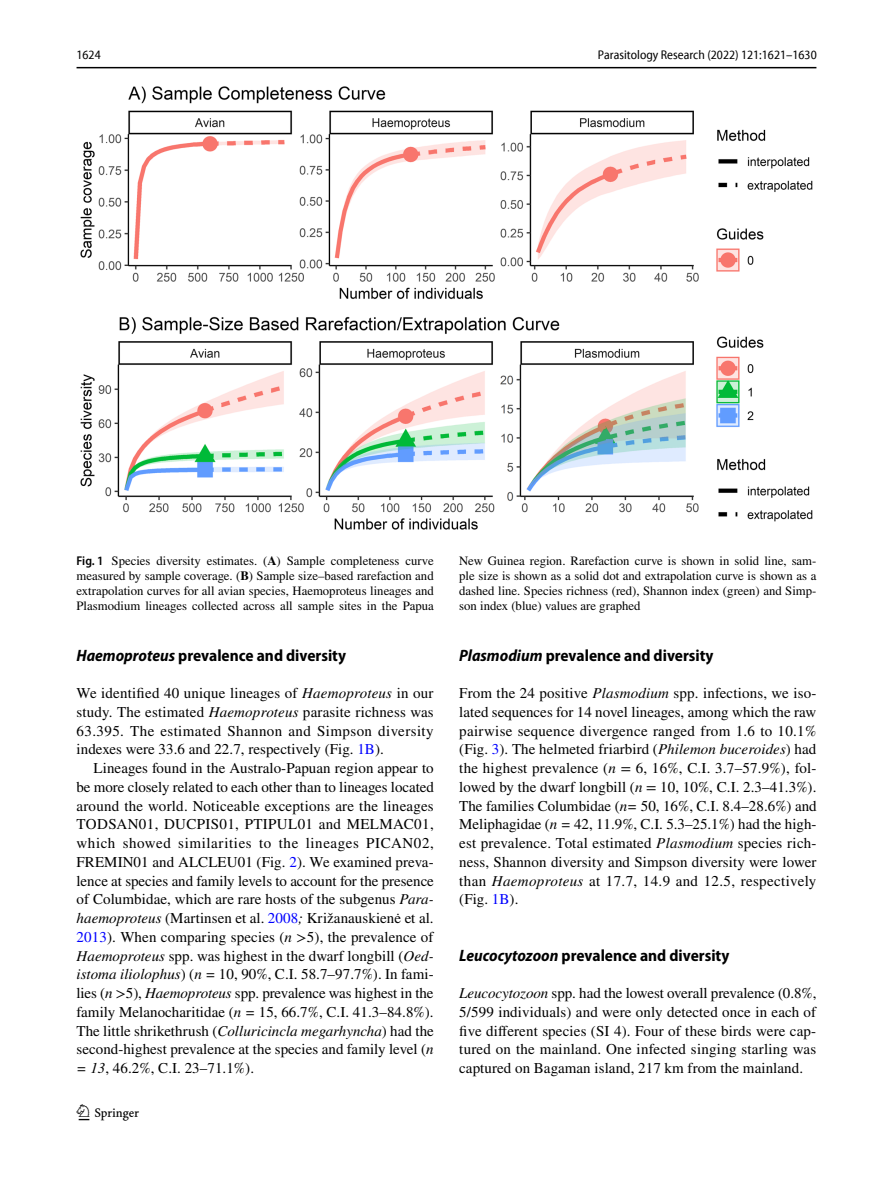
<style>
.page{position:relative;width:893px;height:1187px;background:#fff}
.page>*{position:absolute;margin:0;border:0;box-sizing:border-box;transform-origin:0 0}
.t1{font:22.5px "Springnew Regular 2";color:#000}
.t2{font:700 semi-condensed 16.5px "Myriad Pro";color:#000}
.t3{font:15px/18.8px "STIX";letter-spacing:.005em;color:#000;text-align:justify}
.t4{font:12.75px/15px "STIX";color:#000;text-align:justify}
.t5{font:semi-condensed 12.75px "Myriad Pro Unic";color:#000}
.s1{font-family:"Myriad Pro";font-weight:600;font-stretch:semi-condensed}
.s2{font-weight:700}
.s3{font-style:italic}
.s4{color:#00f}
</style>
<div class="page">
<hr style="left:77px;top:67px;width:739px;height:1px;background:#000">
<img style="left:81px;top:87px;width:731px;height:443px">
<p class="t5" style="left:76px;top:50px;width:26px">1624</p>
<p class="t5" style="left:598px;top:50px;width:220px">Parasitology Research (2022) 121:1621–1630</p>
<p class="t4" style="left:77px;top:554px;width:359px"><span class="s1">Fig. 1</span> Species diversity estimates. (<span class="s2">A</span>) Sample completeness curve measured by sample coverage. (<span class="s2">B</span>) Sample size–based rarefaction and extrapolation curves for all avian species, Haemoproteus lineages and Plasmodium lineages collected across all sample sites in the Papua</p>
<p class="t4" style="left:459px;top:554px;width:359px">New Guinea region. Rarefaction curve is shown in solid line, sam&shy;ple size is shown as a solid dot and extrapolation curve is shown as a dashed line. Species richness (red), Shannon index (green) and Simp&shy;son index (blue) values are graphed</p>
<p class="t2" style="left:77px;top:645px;width:271px"><span class="s3">Haemoproteus</span> prevalence and diversity</p>
<p class="t3" style="left:77px;top:684px;width:359px">We identified 40 unique lineages of <span class="s3">Haemoproteus</span> in our study. The estimated <span class="s3">Haemoproteus</span> parasite richness was 63.395. The estimated Shannon and Simpson diversity indexes were 33.6 and 22.7, respectively (Fig. <span class="s4">1B</span>).</p>
<p class="t3" style="left:77px;top:759px;width:359px;text-indent:17px">Lineages found in the Australo-Papuan region appear to be more closely related to each other than to lineages located around the world. Noticeable exceptions are the lineages TODSAN01, DUCPIS01, PTIPUL01 and MELMAC01, which showed similarities to the lineages PICAN02, FREMIN01 and ALCLEU01 (Fig. <span class="s4">2</span>). We examined preva&shy;lence at species and family levels to account for the presence of Columbidae, which are rare hosts of the subgenus <span class="s3">Para&shy;haemoproteus</span> (Martinsen et al. <span class="s4">2008</span><span class="s3">;</span> Križanauskienė et al.<br><span class="s4">2013</span>). When comparing species (<span class="s3">n</span> &gt;5), the prevalence of <span class="s3">Haemoproteus</span> spp. was highest in the dwarf longbill (<span class="s3">Oed&shy;istoma iliolophus</span>) (<span class="s3">n =</span> 10, 90%, C.I. 58.7–97.7%). In fami&shy;lies (<span class="s3">n</span> &gt;5), <span class="s3">Haemoproteus</span> spp. prevalence was highest in the family Melanocharitidae (<span class="s3">n =</span> 15, 66.7%, C.I. 41.3–84.8%).<br>The little shrikethrush (<span class="s3">Colluricincla megarhyncha</span>) had the second-highest prevalence at the species and family level (<span class="s3">n = 13</span>, 46.2%, C.I. 23–71.1%).</p>
<h1 class="t1" style="left:79px;top:1104px;width:62px">1 3</h1>
<p class="t2" style="left:459px;top:645px;width:256px"><span class="s3">Plasmodium</span> prevalence and diversity</p>
<p class="t3" style="left:459px;top:684px;width:359px">From the 24 positive <span class="s3">Plasmodium</span> spp. infections, we iso&shy;lated sequences for 14 novel lineages, among which the raw pairwise sequence divergence ranged from 1.6 to 10.1% (Fig. <span class="s4">3</span>). The helmeted friarbird (<span class="s3">Philemon buceroides</span>) had the highest prevalence (<span class="s3">n</span> = 6, 16%, C.I. 3.7–57.9%), fol&shy;lowed by the dwarf longbill (<span class="s3">n</span> = 10, 10%, C.I. 2.3–41.3%).<br>The families Columbidae (<span class="s3">n=</span> 50, 16%, C.I. 8.4–28.6%) and Meliphagidae (<span class="s3">n =</span> 42, 11.9%, C.I. 5.3–25.1%) had the high&shy;est prevalence. Total estimated <span class="s3">Plasmodium</span> species rich&shy;ness, Shannon diversity and Simpson diversity were lower than <span class="s3">Haemoproteus</span> at 17.7, 14.9 and 12.5, respectively (Fig. <span class="s4">1B</span>).</p>
<p class="t2" style="left:459px;top:945px;width:272px"><span class="s3">Leucocytozoon</span> prevalence and diversity</p>
<p class="t3" style="left:459px;top:984px;width:359px"><span class="s3">Leucocytozoon</span> spp. had the lowest overall prevalence (0.8%, 5/599 individuals) and were only detected once in each of five different species (SI 4). Four of these birds were cap&shy;tured on the mainland. One infected singing starling was captured on Bagaman island, 217 km from the mainland.</p>
</div>
